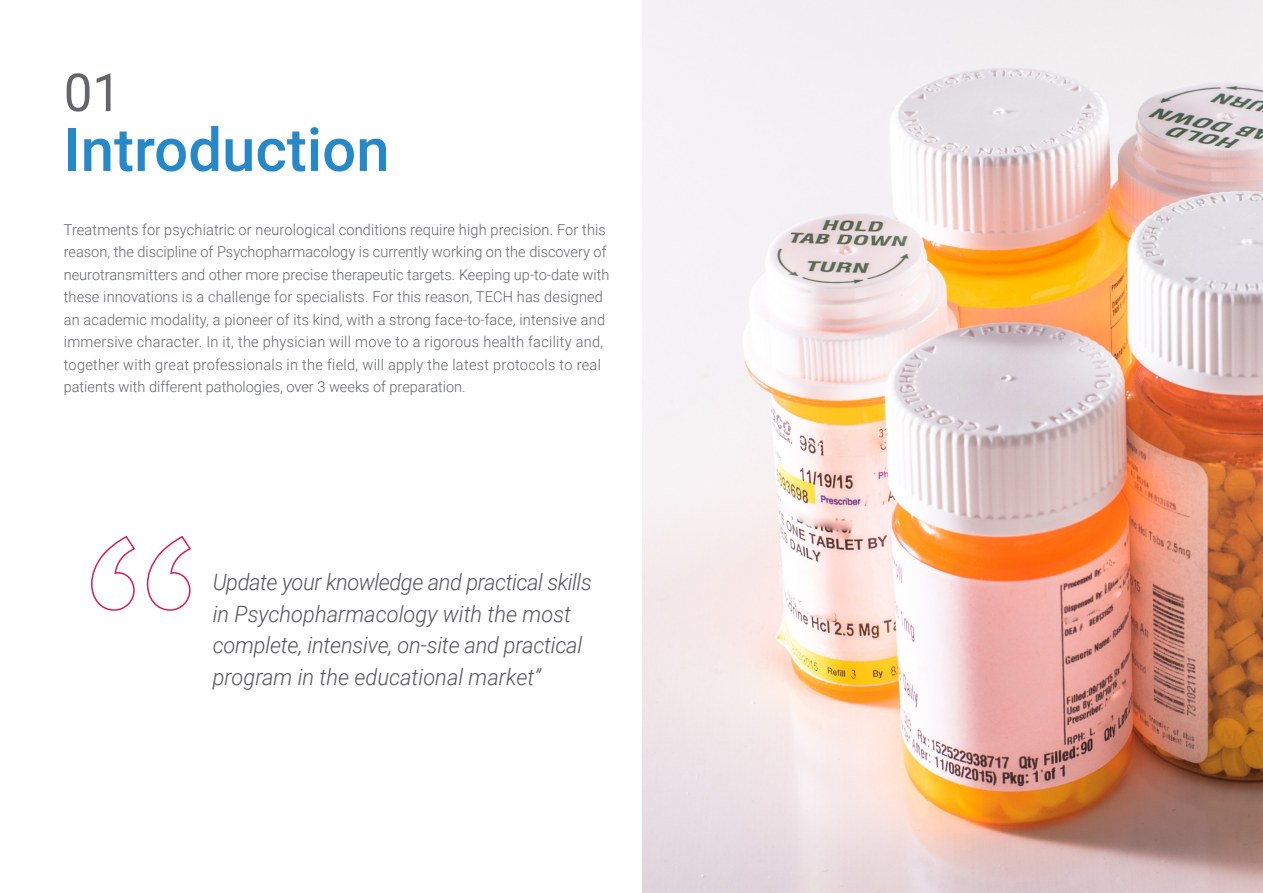
<style>
.page{position:relative;width:1263px;height:893px;background:#fff}
.page>*{position:absolute;margin:0;border:0;box-sizing:border-box;transform-origin:0 0}
.Portadilla{font:500 60px "Roboto";color:#2589c9}
.t1{font:52.5px "Roboto";color:#63656a}
.Destacados{font:italic 300 22.5px/31.5px "Roboto";letter-spacing:-.01em;color:#54555a}
.Texto_Simple{font:300 15px/22.5px "Roboto";letter-spacing:.01em;color:#63656a}
</style>
<div class="page">
<svg style="left:91px;top:535px;width:100px;height:76px"></svg>
<img style="left:642px;top:0;width:621px;height:893px">
<p class="t1" style="left:64px;top:56px;width:59px">01</p>
<p class="Portadilla" style="left:64px;top:108px;width:327px">Introduction</p>
<p class="Texto_Simple" style="left:64px;top:217px;width:547px">Treatments for psychiatric or neurological conditions require high precision. For this reason, the discipline of Psychopharmacology is currently working on the discovery of neurotransmitters and other more precise therapeutic targets. Keeping up-to-date with these innovations is a challenge for specialists. For this reason, TECH has designed an academic modality, a pioneer of its kind, with a strong face-to-face, intensive and immersive character. In it, the physician will move to a rigorous health facility and, together with great professionals in the field, will apply the latest protocols to real patients with different pathologies, over 3 weeks of preparation.</p>
<p class="Destacados" style="left:213px;top:566px;width:381px">Update your knowledge and practical skills in Psychopharmacology with the most complete, intensive, on-site and practical program in the educational market”</p>
</div>
